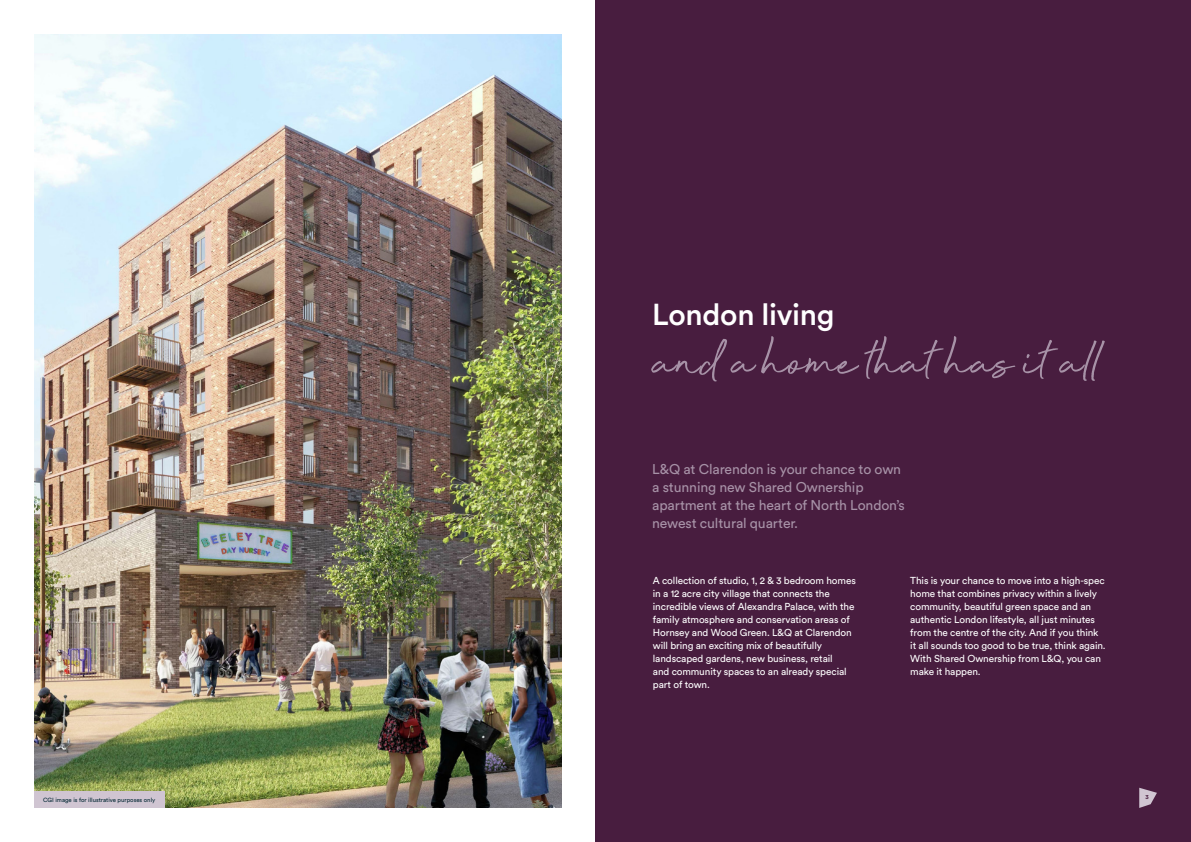
<style>
.page{position:relative;width:1191px;height:842px;background:#fff}
.page>*{position:absolute;margin:0;border:0;box-sizing:border-box;transform-origin:0 0}
.t1{font:66px "Beyond Infinity";letter-spacing:.025em;color:#a792a7}
.t2{font:500 30px "Circular Std";letter-spacing:-.01em;color:#fff}
.t3{font:14px/18px "Circular Std";letter-spacing:-.01em;color:#a792a7}
.t4{font:10px/13px "Circular Std";letter-spacing:-.01em;color:#fff}
.t5{font:6px "Circular Std";color:#002531}
.t6{font:700 6px "Circular Std";color:#481d3f}
</style>
<div class="page">
<img style="left:34px;top:34px;width:527px;height:774px">
<div style="left:34px;top:792px;width:130px;height:16px;background:#d0c5d2"></div>
<div style="left:595px;top:0;width:596px;height:842px;background:#481d3f"></div>
<svg style="left:1139px;top:788px;width:18px;height:20px"></svg>
<p class="t5" style="left:43px;top:796px;width:114px">CGI image is for illustrative purposes only</p>
<h2 class="t2" style="left:652px;top:295px;width:184px">London living</h2>
<h1 class="t1" style="left:652px;top:327px;width:451px">and a home that has it all</h1>
<h3 class="t3" style="left:652px;top:460px;width:254px">L&amp;Q at Clarendon is your chance to own a stunning new Shared Ownership apartment at the heart of North London’s newest cultural quarter.</h3>
<p class="t4" style="left:653px;top:573px;width:204px">A collection of studio, 1, 2 &amp; 3 bedroom homes in a 12 acre city village that connects the incredible views of Alexandra Palace, with the family atmosphere and conservation areas of Hornsey and Wood Green. L&amp;Q at Clarendon will bring an exciting mix of beautifully landscaped gardens, new business, retail<br>and community spaces to an already special part of town.</p>
<p class="t4" style="left:910px;top:573px;width:197px">This is your chance to move into a high-spec home that combines privacy within a lively community, beautiful green space and an authentic London lifestyle, all just minutes from the centre of the city. And if you think it all sounds too good to be true, think again.<br>With Shared Ownership from L&amp;Q, you can make it happen.</p>
<p class="t6" style="left:1145px;top:793px;width:5px">3</p>
</div>
